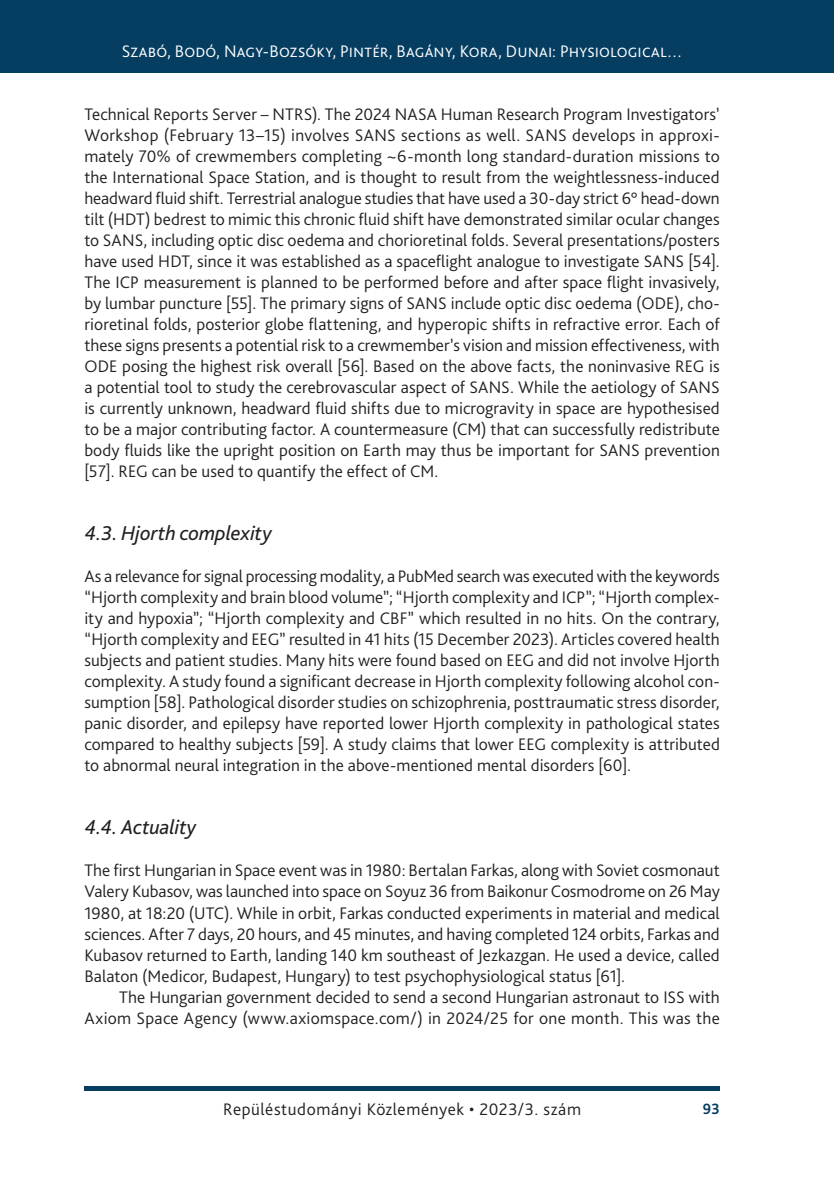
<style>
.page{position:relative;width:834px;height:1181px;background:#fff}
.page>*{position:absolute;margin:0;border:0;box-sizing:border-box;transform-origin:0 0}
._1_1_1__Head_italic{font:italic 21px "Bliss Pro";letter-spacing:-.005em;color:#231f20}
._2__Body_1st_paragraph{font:300 17.5px/21px "Bliss Pro";letter-spacing:.005em;color:#231f20;text-align:justify}
._1__Body{font:300 17.5px/21px "Bliss Pro";letter-spacing:.02em;color:#231f20;text-align:right}
.t1{font:300 17.5px "Bliss Pro";letter-spacing:.01em;color:#fff}
._2__Body_1st_paragraph-2{font:300 17.5px "Bliss Pro";letter-spacing:.025em;color:#231f20}
.t2{font:700 15.75px "Bliss Pro";color:#063e62;scale:.95 1}
</style>
<div class="page">
<div style="left:0;top:0;width:833px;height:73px;background:#063e62"></div>
<div style="left:84px;top:1086px;width:635px;height:5px;background:#063e62"></div>
<p class="t1" style="left:122px;top:41px;width:562px">Szabó, Bodó, Nagy-Bozsóky, Pintér, Bagány, Kora, Dunai: Physiological…</p>
<p class="_2__Body_1st_paragraph" style="left:84px;top:103px;width:637px">Technical Reports Server – NTRS). The 2024 NASA Human Research Program Investigators’ Workshop (February 13–15) involves SANS sections as well. SANS develops in approxi&shy;mately 70% of crewmembers completing ~6-month long standard-duration missions to the International Space Station, and is thought to result from the weightlessness-induced headward fluid shift. Terrestrial analogue studies that have used a -30-day strict 6° head-down tilt (HDT) bedrest to mimic this chronic fluid shift have demonstrated similar ocular changes to SANS, including optic disc oedema and chorioretinal folds. Several presentations/posters have used HDT, since it was established as a spaceflight analogue to investigate SANS [54].<br>The ICP measurement is planned to be performed before and after space flight invasively, by lumbar puncture [55]. The primary signs of SANS include optic disc oedema (ODE), cho&shy;rioretinal folds, posterior globe flattening, and hyperopic shifts in refractive error. Each of these signs presents a potential risk to a crewmember’s vision and mission effectiveness, with ODE posing the highest risk overall [56]. Based on the above facts, the noninvasive REG is a potential tool to study the cerebrovascular aspect of SANS. While the aetiology of SANS is currently unknown, headward fluid shifts due to microgravity in space are hypothesised to be a major contributing factor. A countermeasure (CM) that can successfully redistribute body fluids like the upright position on Earth may thus be important for SANS prevention [57]. REG can be used to quantify the effect of CM.</p>
<p class="_1_1_1__Head_italic" style="left:84px;top:520px;width:189px">4.3. Hjorth complexity</p>
<p class="_2__Body_1st_paragraph" style="left:84px;top:565px;width:637px">As a relevance for signal processing modality, a PubMed search was executed with the keywords “Hjorth complexity and brain blood volume”; “Hjorth complexity and ICP”; “Hjorth complex&shy;ity and hypoxia”; “Hjorth complexity and CBF” which resulted in no hits. On the contrary, “Hjorth complexity and EEG” resulted in 41 hits (15 December 2023). Articles covered health subjects and patient studies. Many hits were found based on EEG and did not involve Hjorth complexity. A study found a significant decrease in Hjorth complexity following alcohol con&shy;sumption [58]. Pathological disorder studies on schizophrenia, posttraumatic stress disorder, panic disorder, and epilepsy have reported lower Hjorth complexity in pathological states compared to healthy subjects [59]. A study claims that lower EEG complexity is attributed to abnormal neural integration in the above-mentioned mental disorders [60].</p>
<p class="_1_1_1__Head_italic" style="left:84px;top:814px;width:113px">4.4. Actuality</p>
<p class="_2__Body_1st_paragraph" style="left:84px;top:859px;width:636px">The first Hungarian in Space event was in 1980: Bertalan Farkas, along with Soviet cosmonaut Valery Kubasov, was launched into space on Soyuz 36 from Baikonur Cosmodrome on 26 May 1980, at 18:20 (UTC). While in orbit, Farkas conducted experiments in material and medical sciences. After 7 days, 20 hours, and 45 minutes, and having completed 124 orbits, Farkas and Kubasov returned to Earth, landing 140 km southeast of Jezkazgan. He used a device, called Balaton (Medicor, Budapest, Hungary) to test psychophysiological status [61].</p>
<p class="_1__Body" style="left:84px;top:985px;width:637px">The Hungarian government decided to send a second Hungarian astronaut to ISS with<br>Axiom Space Agency (www.axiomspace.com/) in 2024/25 for one month. This was the</p>
<p class="_2__Body_1st_paragraph-2" style="left:223px;top:1098px;width:359px">Repüléstudományi Közlemények • 2023/3. szám</p>
<p class="t2" style="left:702px;top:1099px;width:19px">93</p>
</div>
